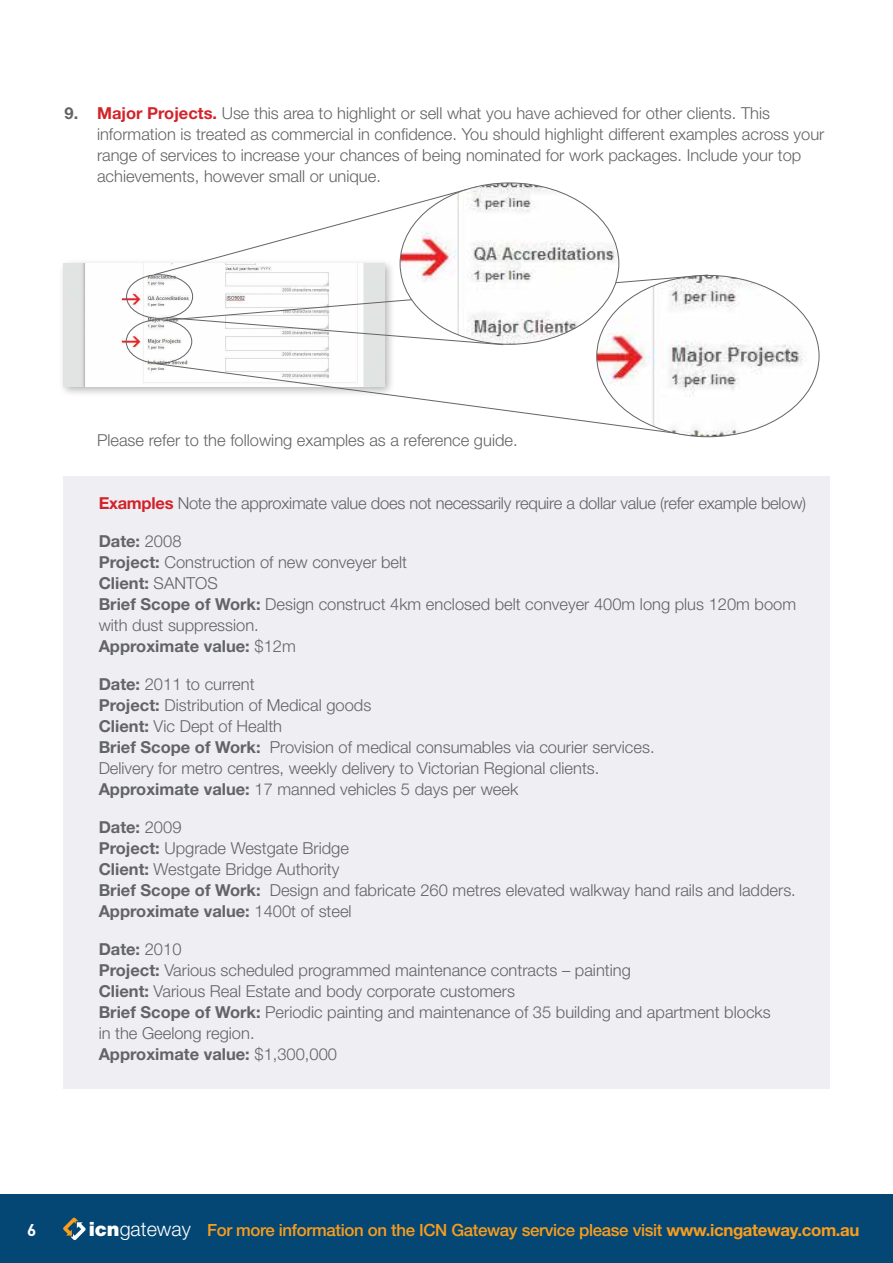
<style>
.page{position:relative;width:893px;height:1263px;background:#fff}
.page>*{position:absolute;margin:0;border:0;box-sizing:border-box;transform-origin:0 0}
.t1{font:500 16.8px "Helvetica Neue";letter-spacing:-.02em;color:#f99d1c}
.t2{font:700 16.8px "DIN";color:#fff}
.t3{font:300 16.5px/21px "Helvetica Neue";color:#636466}
.s1{font-weight:700}
.s2{font-weight:700;color:#d2232a}
.s3{font-weight:900;font-size:19.65px;color:#fff}
.s4{font-weight:300;font-size:19.65px;color:#fff}
</style>
<div class="page">
<div style="left:64px;top:476px;width:766px;height:613px;background:#eeeef3"></div>
<div style="left:59px;top:258px;width:336px;height:140px;background:#000;opacity:.3"></div>
<img style="left:64px;top:264px;width:320px;height:123px">
<svg style="left:155px;top:363px;width:442px;height:61px"></svg>
<svg style="left:153px;top:207px;width:556px;height:138px"></svg>
<div style="left:0;top:1195px;width:893px;height:68px;background:#044774"></div>
<img style="left:400px;top:183px;width:219px;height:161px">
<img style="left:597px;top:275px;width:222px;height:162px">
<svg style="left:63px;top:1217px;width:23px;height:23px"></svg>
<p class="t3" style="left:97px;top:103px;width:729px;text-indent:-32px"><span class="s1">9.</span> <span class="s2">Major Projects.</span> Use this area to highlight or sell what you have achieved for other clients. This information is treated as commercial in confidence. You should highlight different examples across your range of services to increase your chances of being nominated for work packages. Include your top achievements, however small or unique.</p>
<p class="t3" style="left:97px;top:429px;width:422px">Please refer to the following examples as a reference guide.</p>
<p class="t3" style="left:99px;top:492px;width:709px"><span class="s2">Examples</span> Note the approximate value does not necessarily require a dollar value (refer example below)</p>
<p class="t3" style="left:99px;top:530px;width:699px"><span class="s1">Date:</span> 2008<br><span class="s1">Project:</span> Construction of new conveyer belt<br><span class="s1">Client:</span> SANTOS<br><span class="s1">Brief Scope of Work:</span> Design construct 4km enclosed belt conveyer 400m long plus 120m boom with dust suppression.<br><span class="s1">Approximate value:</span> $12m</p>
<p class="t3" style="left:99px;top:673px;width:557px"><span class="s1">Date:</span> 2011 to current<br><span class="s1">Project:</span> Distribution of Medical goods<br><span class="s1">Client:</span> Vic Dept of Health<br><span class="s1">Brief Scope of Work:</span> Provision of medical consumables via courier services.<br>Delivery for metro centres, weekly delivery to Victorian Regional clients.<br><span class="s1">Approximate value:</span> 17 manned vehicles 5 days per week</p>
<p class="t3" style="left:99px;top:816px;width:699px"><span class="s1">Date:</span> 2009<br><span class="s1">Project:</span> Upgrade Westgate Bridge<br><span class="s1">Client:</span> Westgate Bridge Authority<br><span class="s1">Brief Scope of Work:</span> Design and fabricate 260 metres elevated walkway hand rails and ladders.<br><span class="s1">Approximate value:</span> 1400t of steel</p>
<p class="t3" style="left:99px;top:938px;width:674px"><span class="s1">Date:</span> 2010<br><span class="s1">Project:</span> Various scheduled programmed maintenance contracts – painting<br><span class="s1">Client:</span> Various Real Estate and body corporate customers<br><span class="s1">Brief Scope of Work:</span> Periodic painting and maintenance of 35 building and apartment blocks in the Geelong region.<br><span class="s1">Approximate value:</span> $1,300,000</p>
<p class="t2" style="left:27px;top:1219px;width:11px">6</p>
<p class="t1" style="left:89px;top:1220px;width:772px"><span class="s3">icn</span><span class="s4">gateway</span> For more information on the ICN Gateway service please visit <span class="s1">www.icngateway.com.au</span></p>
</div>
